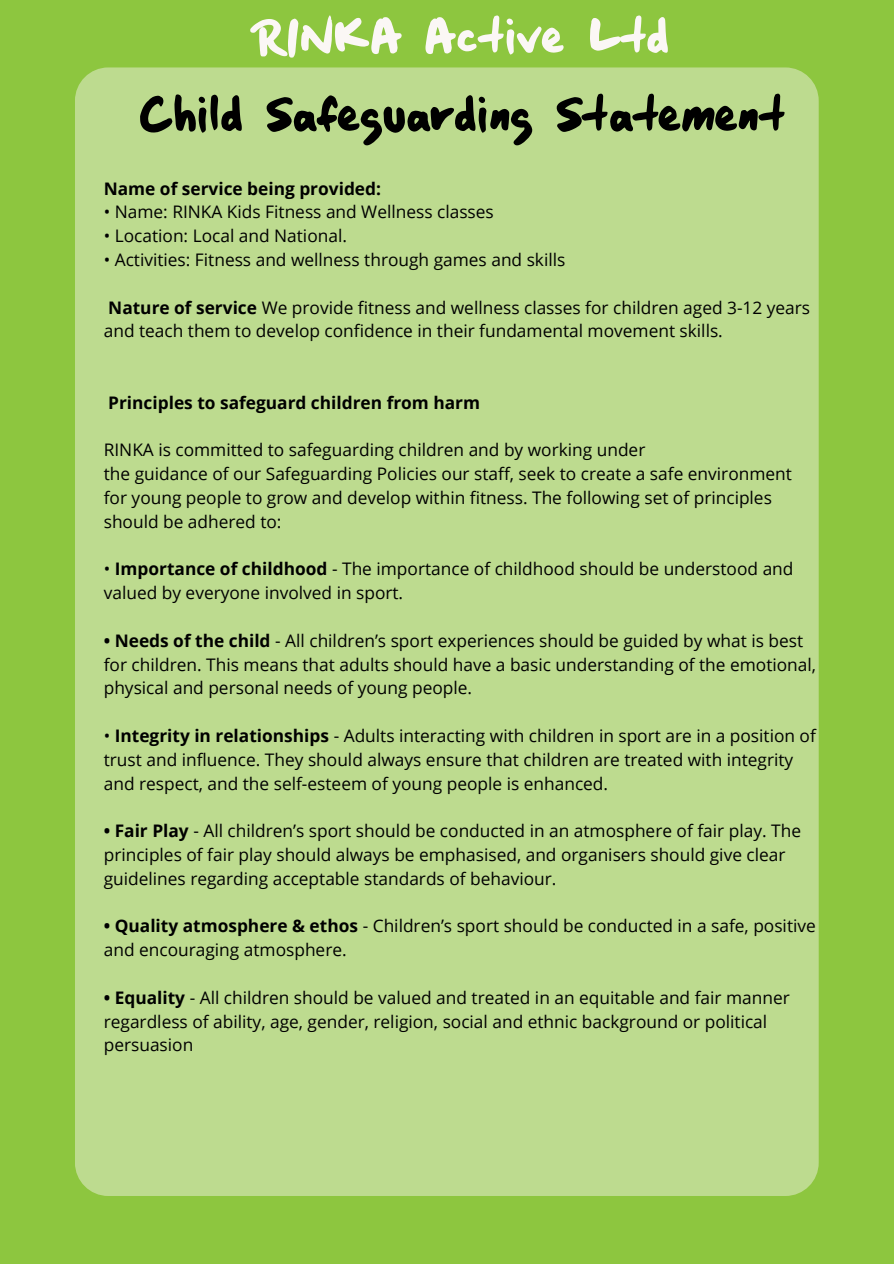
<style>
.page{position:relative;width:894px;height:1264px;background:#fff}
.page>*{position:absolute;margin:0;border:0;box-sizing:border-box;transform-origin:0 0}
.t1{font:55.8px/78.2px "Boxing Wizards";color:#000;text-align:center}
.t2{font:17.25px/23.9px "Open Sans";color:#000}
.t3{font:700 17.25px "Open Sans";color:#000}
.s1{color:#fbf7f5}
.s2{font-weight:700}
</style>
<div class="page">
<div style="left:0;top:0;width:893px;height:1263px;background:#8dc63f"></div>
<div style="left:75px;top:67px;width:743px;height:1128px;background:#bddb8f;border-radius:33px"></div>
<p class="t1" style="left:137px;top:-6px;width:648px"><span class="s1">RINKA Active Ltd<br></span>Child Safeguarding Statement</p>
<h2 class="t3" style="left:104px;top:176px;width:279px">Name of service being provided:</h2>
<p class="t2" style="left:104px;top:200px;width:391px">• Name: RINKA Kids Fitness and Wellness classes</p>
<p class="t2" style="left:104px;top:223px;width:245px">• Location: Local and National.</p>
<p class="t2" style="left:104px;top:247px;width:463px">• Activities: Fitness and wellness through games and skills</p>
<p class="t2" style="left:104px;top:295px;width:707px"><span class="s2">Nature of service</span> We provide fitness and wellness classes for children aged 3-12 years and teach them to develop confidence in their fundamental movement skills.</p>
<p class="t3" style="left:108px;top:390px;width:373px">Principles to safeguard children from harm</p>
<p class="t2" style="left:104px;top:438px;width:543px">RINKA is committed to safeguarding children and by working under</p>
<p class="t2" style="left:104px;top:461px;width:689px">the guidance of our Safeguarding Policies our staff, seek to create a safe environment for young people to grow and develop within fitness. The following set of principles should be adhered to:</p>
<p class="t2" style="left:104px;top:556px;width:691px">• <span class="s2">Importance of childhood</span> - The importance of childhood should be understood and valued by everyone involved in sport.</p>
<p class="t2" style="left:104px;top:628px;width:713px"><span class="s2">• Needs of the child</span> - All children’s sport experiences should be guided by what is best for children. This means that adults should have a basic understanding of the emotional, physical and personal needs of young people.</p>
<p class="t2" style="left:104px;top:723px;width:713px">• <span class="s2">Integrity in relationships</span> - Adults interacting with children in sport are in a position of trust and influence. They should always ensure that children are treated with integrity and respect, and the self-esteem of young people is enhanced.</p>
<p class="t2" style="left:104px;top:818px;width:698px"><span class="s2">• Fair Play</span> - All children’s sport should be conducted in an atmosphere of fair play. The principles of fair play should always be emphasised, and organisers should give clear guidelines regarding acceptable standards of behaviour.</p>
<p class="t2" style="left:104px;top:913px;width:713px"><span class="s2">• Quality atmosphere &amp; ethos</span> - Children’s sport should be conducted in a safe, positive and encouraging atmosphere.</p>
<p class="t2" style="left:104px;top:985px;width:687px"><span class="s2">• Equality</span> - All children should be valued and treated in an equitable and fair manner regardless of ability, age, gender, religion, social and ethnic background or political persuasion</p>
</div>
